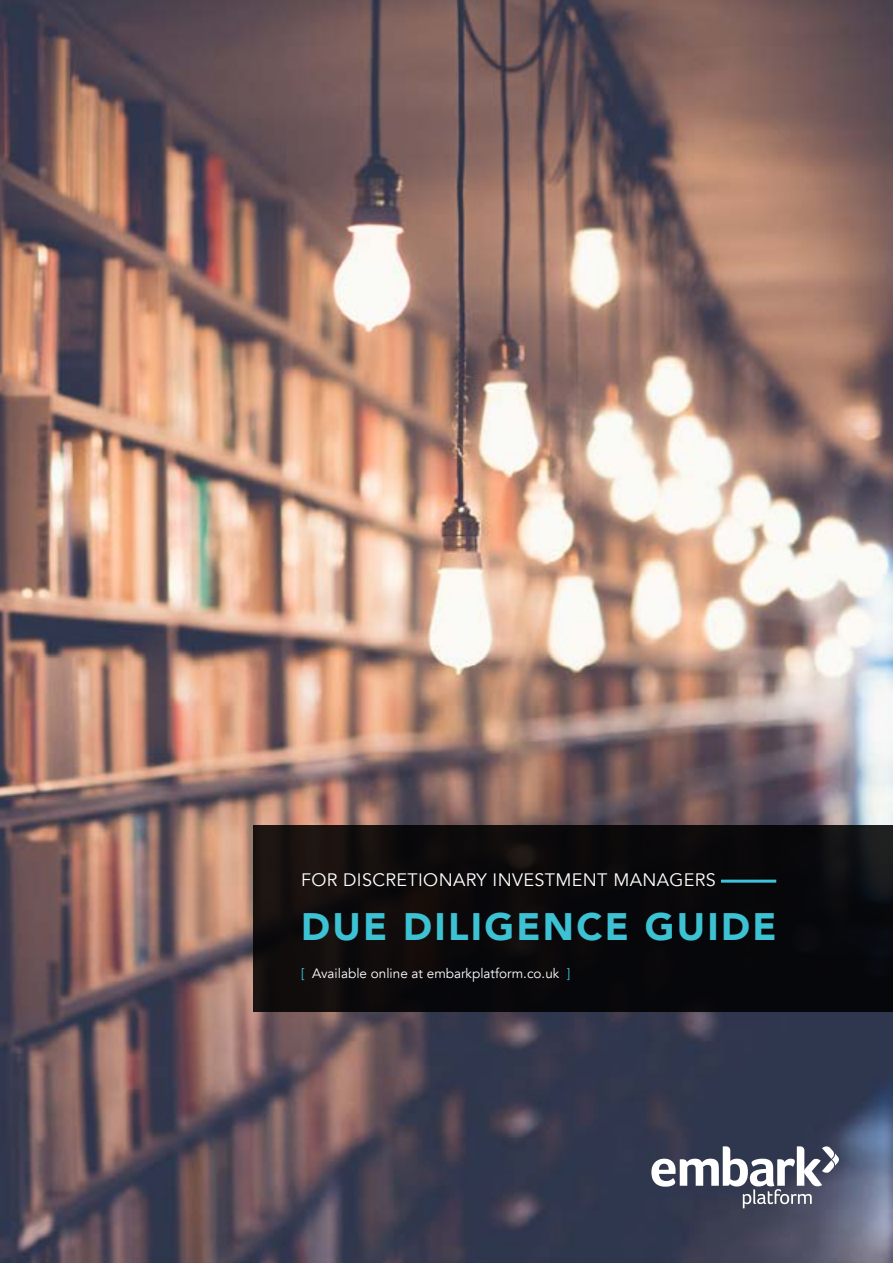
<style>
.page{position:relative;width:893px;height:1263px;background:#fff}
.page>*{position:absolute;margin:0;border:0;box-sizing:border-box;transform-origin:0 0}
.t1{font:900 38.25px "Avenir";letter-spacing:.06em;color:#3cc2d2}
.t2{font:18px "Avenir";letter-spacing:.02em;color:#fff}
.t3{font:13.5px "Avenir";color:#fff}
.s1{color:#3cc2d2}
</style>
<div class="page">
<img style="left:0;top:0;width:893px;height:1263px">
<div style="left:253px;top:825px;width:640px;height:186px;background:linear-gradient(to right,#120d0c,#06080c)"></div>
<svg style="left:651px;top:1146px;width:188px;height:62px"></svg>
<hr style="left:721px;top:880px;width:55px;height:3px;background:#3dc3db">
<h2 class="t2" style="left:301px;top:869px;width:416px">FOR DISCRETIONARY INVESTMENT MANAGERS</h2>
<h1 class="t1" style="left:301px;top:894px;width:477px">DUE DILIGENCE GUIDE</h1>
<p class="t3" style="left:301px;top:965px;width:271px"><span class="s1">[</span> Available online at embarkplatform.co.uk <span class="s1">]</span></p>
</div>
